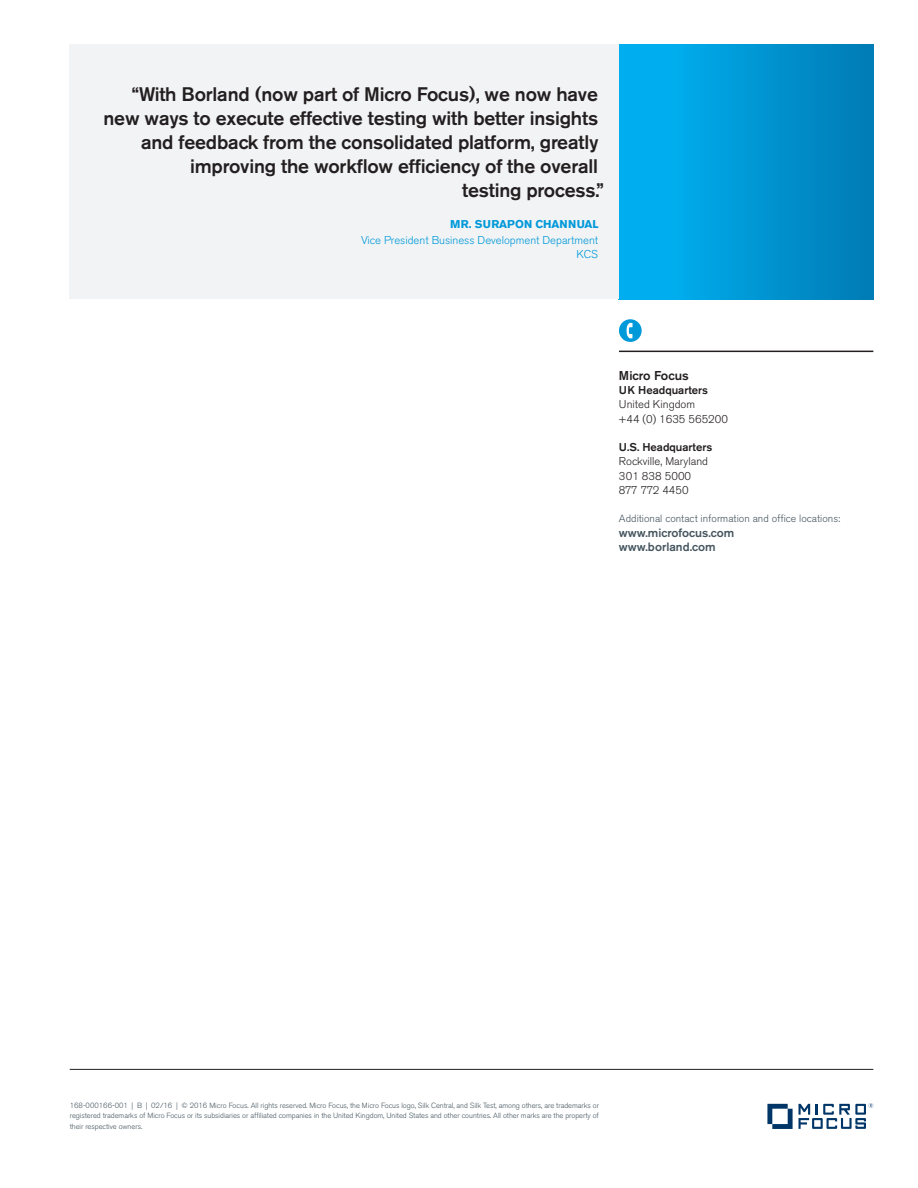
<style>
.page{position:relative;width:918px;height:1188px;background:#fff}
.page>*{position:absolute;margin:0;border:0;box-sizing:border-box;transform-origin:0 0}
.Black_quote_text__pg{font:500 19.5px/24px "Akzidenz Grotesk BE";letter-spacing:-.01em;color:#231f20;text-align:right}
.caption_7_9_5_bold{font:500 12.75px "Akzidenz Grotesk BE";color:#231f20}
.caption_7_9_5{font:500 12px "Akzidenz Grotesk BE";color:#45555f}
.caption_7_9_5-2{font:300 11.25px "Akzidenz Grotesk BE";color:#231f20}
.Quote_attribution_Jo{font:300 11.25px "Akzidenz Grotesk BE";color:#0099da}
.caption_7_9_5-3{font:500 11.25px "Akzidenz Grotesk BE";color:#231f20}
.Quote_attribution_Na{font:700 11.25px "Akzidenz Grotesk BE";color:#0099da}
.caption_7_9_5-4{font:300 11.25px "Akzidenz Grotesk BE";letter-spacing:-.04em;color:#231f20}
.Quote_attribution_Na-2{font:300 11.25px "Akzidenz Grotesk BE";color:#0099da}
.caption_7_9_5-5{font:300 10.5px "Akzidenz Grotesk BE";color:#45555f}
.Legal_text__bottom_o{font:300 7.5px/10.5px "Akzidenz Grotesk BE";letter-spacing:-.005em;color:#45555f;text-align:justify}
</style>
<div class="page">
<hr style="left:619px;top:351px;width:254px;height:1px;background:#231f20">
<div style="left:619px;top:319px;width:23px;height:23px;background:#0099da;border-radius:50%"></div>
<svg style="left:627px;top:323px;width:6px;height:15px"></svg>
<div style="left:619px;top:45px;width:254px;height:254px;background:linear-gradient(to right,#00b6f8,#007cb6)"></div>
<div style="left:70px;top:45px;width:549px;height:254px;background:#f2f3f4"></div>
<hr style="left:70px;top:1069px;width:803px;height:1px;background:#231f20">
<svg style="left:767px;top:1104px;width:26px;height:25px"></svg>
<svg style="left:799px;top:1103px;width:74px;height:26px"></svg>
<p class="Black_quote_text__pg" style="left:104px;top:82px;width:496px">“With Borland (now part of Micro Focus), we now have new ways to execute effective testing with better insights and feedback from the consolidated platform, greatly improving the workflow efficiency of the overall</p>
<p class="Black_quote_text__pg" style="left:462px;top:178px;width:143px">testing process.”</p>
<p class="Quote_attribution_Na" style="left:450px;top:217px;width:150px">MR. SURAPON CHANNUAL</p>
<p class="Quote_attribution_Jo" style="left:361px;top:234px;width:239px">Vice President Business Development Department</p>
<p class="Quote_attribution_Na-2" style="left:577px;top:248px;width:23px">KCS</p>
<p class="caption_7_9_5_bold" style="left:619px;top:368px;width:71px">Micro Focus</p>
<p class="caption_7_9_5-3" style="left:619px;top:383px;width:91px">UK Headquarters</p>
<p class="caption_7_9_5-2" style="left:619px;top:398px;width:78px">United Kingdom</p>
<p class="caption_7_9_5-2" style="left:619px;top:412px;width:110px">+44 (0) 1635 565200</p>
<p class="caption_7_9_5-3" style="left:619px;top:440px;width:95px">U.S. Headquarters</p>
<p class="caption_7_9_5-2" style="left:619px;top:455px;width:91px">Rockville, Maryland</p>
<p class="caption_7_9_5-2" style="left:619px;top:469px;width:74px">301 838 5000</p>
<p class="caption_7_9_5-4" style="left:619px;top:484px;width:71px">877 772 4450</p>
<p class="caption_7_9_5-5" style="left:619px;top:513px;width:223px">Additional contact information and office locations:</p>
<p class="caption_7_9_5" style="left:619px;top:525px;width:117px">www.microfocus.com</p>
<p class="caption_7_9_5" style="left:619px;top:539px;width:98px">www.borland.com</p>
<p class="Legal_text__bottom_o" style="left:70px;top:1100px;width:531px">168-000166-001 | B | 02/16 | © 2016 Micro Focus. All rights reserved. Micro Focus, the Micro Focus logo, Silk Central, and Silk Test, among others, are trademarks or registered trademarks of Micro Focus or its subsidiaries or affiliated companies in the United Kingdom, United States and other countries. All other marks are the property of their respective owners.</p>
</div>
